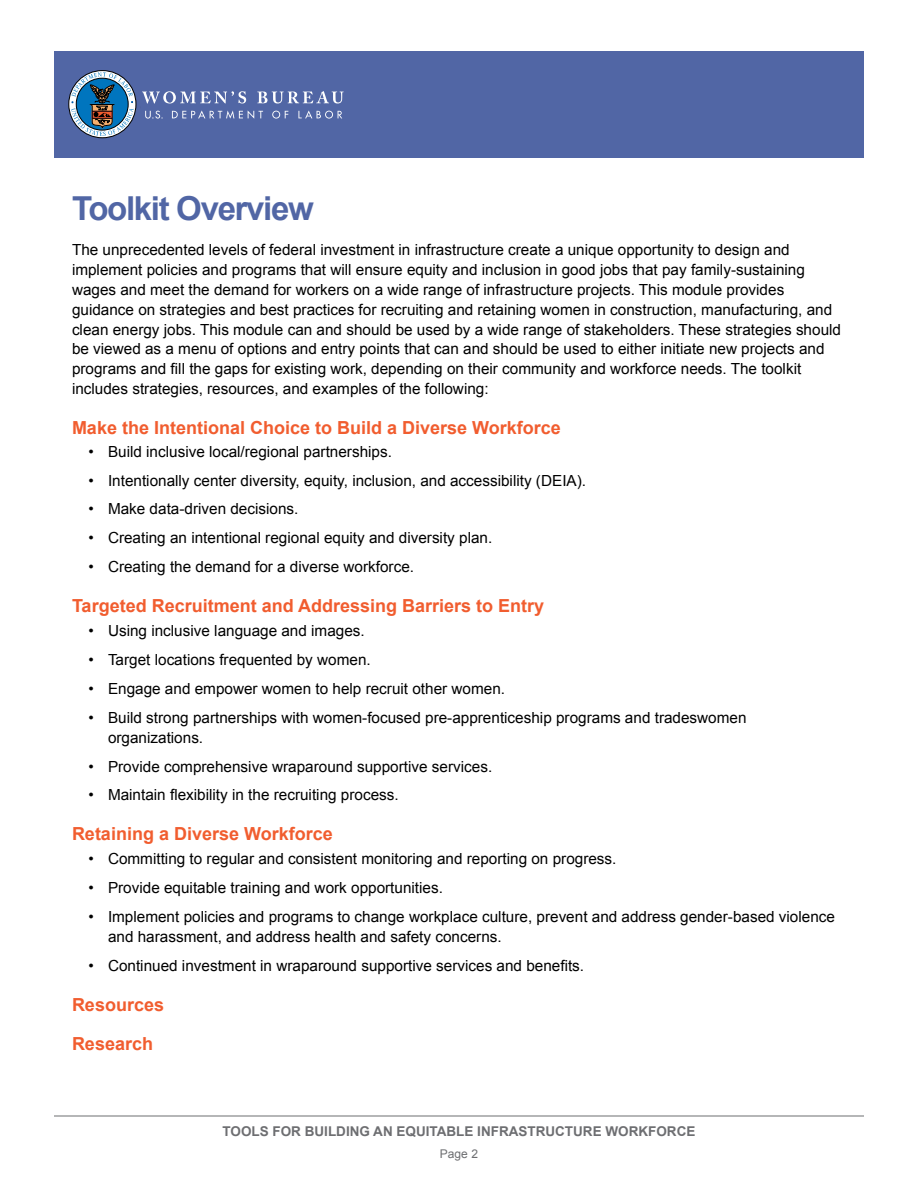
<style>
.page{position:relative;width:918px;height:1188px;background:#fff}
.page>*{position:absolute;margin:0;border:0;box-sizing:border-box;transform-origin:0 0}
.NEW_HEAD_1{font:700 33px "Arial";letter-spacing:-.04em;color:#5166a5}
.Body_text{font:700 18px "Arial";color:#f15d2f}
.Body_text-2{font:15.3px/19.8px "Arial";color:#000}
.Main_Title{font:700 13.5px "Arial";color:#6d6e71}
.t1{font:12px "Arial";color:#6d6e71}
</style>
<div class="page">
<div style="left:54px;top:51px;width:810px;height:107px;background:#5166a5"></div>
<svg style="left:142px;top:91px;width:202px;height:28px"></svg>
<div style="left:68px;top:70px;width:68px;height:68px;border:1px solid #000;border-radius:50%"></div>
<svg style="left:71px;top:72px;width:63px;height:64px;background:#5a82a1"></svg>
<hr style="left:54px;top:1116px;width:810px;height:1px;background:#6d6e71">
<p class="NEW_HEAD_1" style="left:72px;top:187px;width:243px">Toolkit Overview</p>
<p class="Body_text-2" style="left:72px;top:240px;width:771px">The unprecedented levels of federal investment in infrastructure create a unique opportunity to design and implement policies and programs that will ensure equity and inclusion in good jobs that pay family-sustaining wages and meet the demand for workers on a wide range of infrastructure projects. This module provides guidance on strategies and best practices for recruiting and retaining women in construction, manufacturing, and clean energy jobs. This module can and should be used by a wide range of stakeholders. These strategies should be viewed as a menu of options and entry points that can and should be used to either initiate new projects and programs and fill the gaps for existing work, depending on their community and workforce needs. The toolkit includes strategies, resources, and examples of the following:</p>
<p class="Body_text" style="left:72px;top:416px;width:490px">Make the Intentional Choice to Build a Diverse Workforce</p>
<p class="Body_text-2" style="left:88px;top:442px;width:305px">• Build inclusive local/regional partnerships.</p>
<p class="Body_text-2" style="left:88px;top:470px;width:499px">• Intentionally center diversity, equity, inclusion, and accessibility (DEIA).</p>
<p class="Body_text-2" style="left:88px;top:499px;width:211px">• Make data-driven decisions.</p>
<p class="Body_text-2" style="left:88px;top:528px;width:405px">• Creating an intentional regional equity and diversity plan.</p>
<p class="Body_text-2" style="left:88px;top:557px;width:327px">• Creating the demand for a diverse workforce.</p>
<p class="Body_text" style="left:72px;top:594px;width:474px">Targeted Recruitment and Addressing Barriers to Entry</p>
<p class="Body_text-2" style="left:88px;top:621px;width:278px">• Using inclusive language and images.</p>
<p class="Body_text-2" style="left:88px;top:650px;width:284px">• Target locations frequented by women.</p>
<p class="Body_text-2" style="left:88px;top:679px;width:418px">• Engage and empower women to help recruit other women.</p>
<p class="Body_text-2" style="left:108px;top:708px;width:640px;text-indent:-20px">• Build strong partnerships with women-focused pre-apprenticeship programs and tradeswomen organizations.</p>
<p class="Body_text-2" style="left:88px;top:756px;width:405px">• Provide comprehensive wraparound supportive services.</p>
<p class="Body_text-2" style="left:88px;top:785px;width:312px">• Maintain flexibility in the recruiting process.</p>
<p class="Body_text" style="left:72px;top:822px;width:262px">Retaining a Diverse Workforce</p>
<p class="Body_text-2" style="left:88px;top:849px;width:530px">• Committing to regular and consistent monitoring and reporting on progress.</p>
<p class="Body_text-2" style="left:88px;top:878px;width:356px">• Provide equitable training and work opportunities.</p>
<p class="Body_text-2" style="left:108px;top:907px;width:729px;text-indent:-20px">• Implement policies and programs to change workplace culture, prevent and address gender-based violence and harassment, and address health and safety concerns.</p>
<p class="Body_text-2" style="left:88px;top:956px;width:497px">• Continued investment in wraparound supportive services and benefits.</p>
<p class="Body_text" style="left:72px;top:992px;width:94px">Resources</p>
<p class="Body_text" style="left:72px;top:1032px;width:83px">Research</p>
<p class="Main_Title" style="left:223px;top:1123px;width:474px">TOOLS FOR BUILDING AN EQUITABLE INFRASTRUCTURE WORKFORCE</p>
<p class="t1" style="left:440px;top:1146px;width:40px">Page 2</p>
</div>
